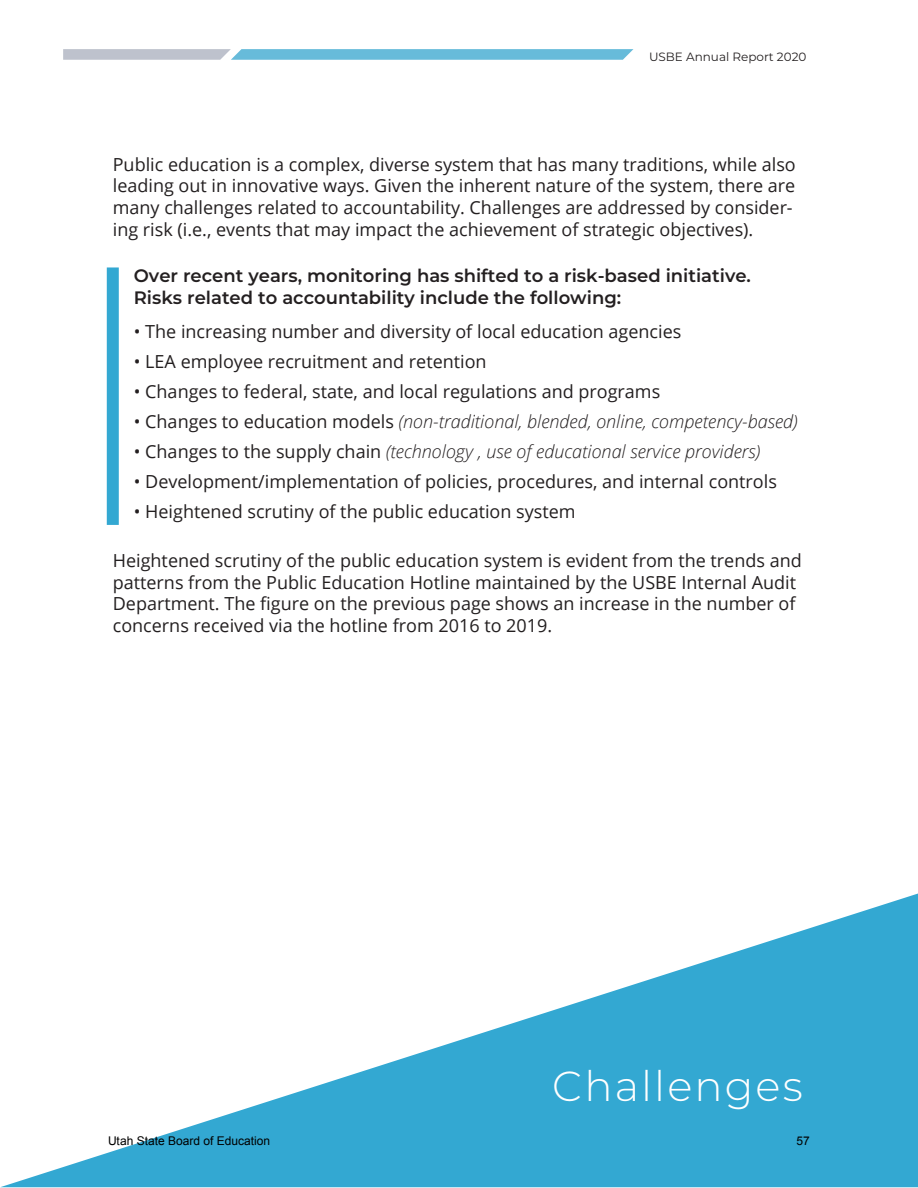
<style>
.page{position:relative;width:918px;height:1188px;background:#fff}
.page>*{position:absolute;margin:0;border:0;box-sizing:border-box;transform-origin:0 0}
.t1{font:300 42px "Montserrat";letter-spacing:.05em;color:#fff}
.t2{font:18px/21.6px "Open Sans";color:#231f20}
.t3{font:italic 300 18px "Open Sans";color:#231f20}
.t4{font:600 18px/21.6px "Montserrat";color:#231f20}
.t5{font:12px "Arial";color:#000}
.t6{font:12px "Montserrat";color:#231f20}
.s1{font-weight:400;font-style:normal}
</style>
<div class="page">
<svg style="left:1px;top:894px;width:917px;height:293px"></svg>
<svg style="left:63px;top:49px;width:570px;height:11px"></svg>
<div style="left:107px;top:267px;width:12px;height:258px;background:#33a8d2"></div>
<p class="t6" style="left:649px;top:49px;width:159px">USBE Annual Report 2020</p>
<p class="t2" style="left:113px;top:153px;width:685px">Public education is a complex, diverse system that has many traditions, while also leading out in innovative ways. Given the inherent nature of the system, there are many challenges related to accountability. Challenges are addressed by consider&shy;ing risk (i.e., events that may impact the achievement of strategic objectives).</p>
<p class="t4" style="left:134px;top:264px;width:619px">Over recent years, monitoring has shifted to a risk-based initiative.<br>Risks related to accountability include the following:</p>
<p class="t2" style="left:134px;top:321px;width:549px">• The increasing number and diversity of local education agencies</p>
<p class="t2" style="left:134px;top:351px;width:354px">• LEA employee recruitment and retention</p>
<p class="t2" style="left:134px;top:381px;width:528px">• Changes to federal, state, and local regulations and programs</p>
<p class="t3" style="left:134px;top:410px;width:666px"><span class="s1">• Changes to education models</span> (non-traditional, blended, online, competency-based)</p>
<p class="t3" style="left:134px;top:440px;width:628px"><span class="s1">• Changes to the supply chain</span> (technology , use of educational service providers)</p>
<p class="t2" style="left:134px;top:471px;width:645px">• Development/implementation of policies, procedures, and internal controls</p>
<p class="t2" style="left:134px;top:501px;width:443px">• Heightened scrutiny of the public education system</p>
<p class="t2" style="left:113px;top:549px;width:691px">Heightened scrutiny of the public education system is evident from the trends and patterns from the Public Education Hotline maintained by the USBE Internal Audit Department. The figure on the previous page shows an increase in the number of concerns received via the hotline from 2016 to 2019.</p>
<h1 class="t1" style="left:552px;top:1057px;width:252px">Challenges</h1>
<p class="t5" style="left:108px;top:1133px;width:164px">Utah State Board of Education</p>
<p class="t5" style="left:797px;top:1133px;width:15px">57</p>
</div>
